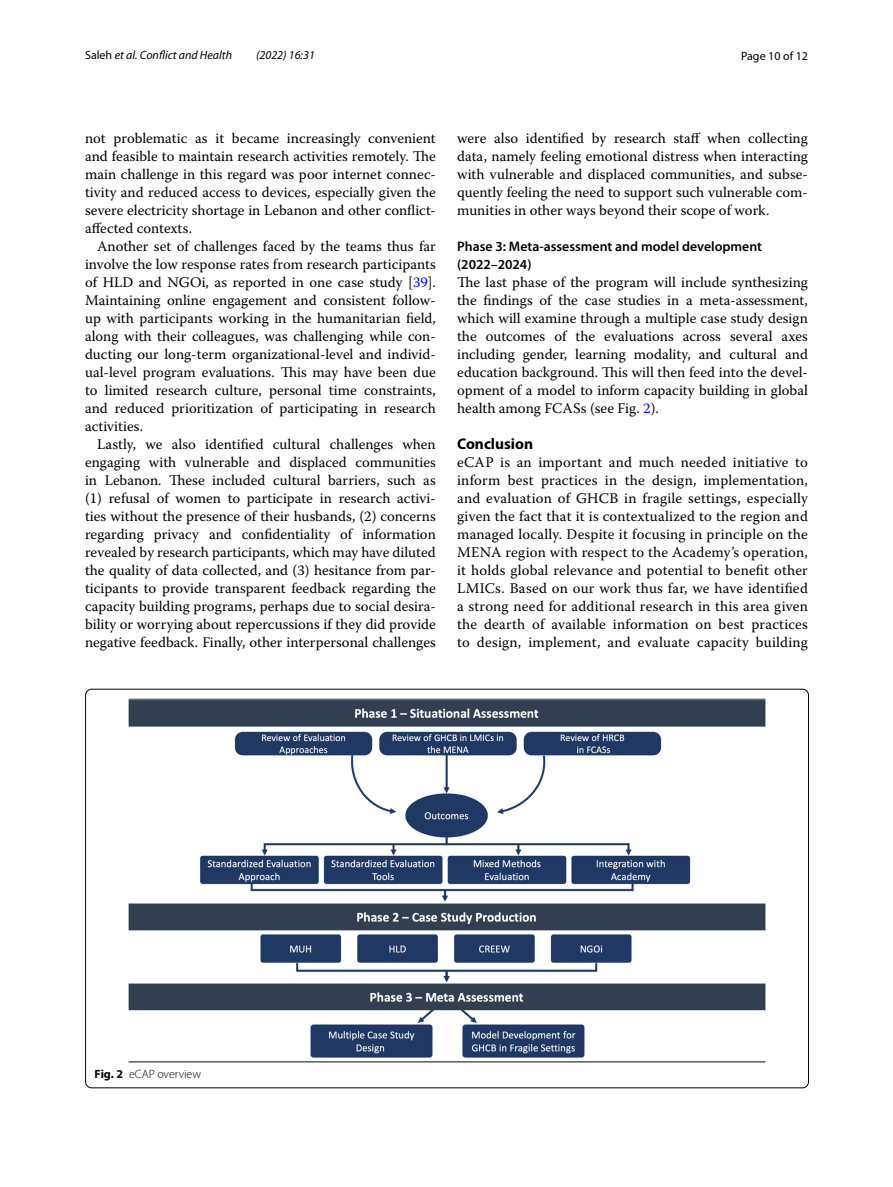
<style>
.page{position:relative;width:893px;height:1187px;background:#fff}
.page>*{position:absolute;margin:0;border:0;box-sizing:border-box;transform-origin:0 0}
.t1{font:700 15.45px "Myriad Pro";color:#000}
.t2{font:14.7px/18px "Warnock Pro";color:#000;text-align:justify}
.t3{font:600 13.8px/18px "Myriad Pro";color:#000}
.t4{font:italic 12px "Myriad Pro";color:#000}
.t5{font:300 12px "Myriad Pro";color:#000}
.t6{font:12px "Myriad Pro";color:#000}
.s1{font-style:normal}
.s2{color:#00f}
.s3{font-weight:700}
</style>
<div class="page">
<img style="left:128px;top:698px;width:638px;height:364px">
<p class="t4" style="left:85px;top:48px;width:149px"><span class="s1">Saleh</span> et al. Conflict and Health</p>
<p class="t4" style="left:256px;top:48px;width:60px">(2022) 16:31</p>
<p class="t6" style="left:741px;top:48px;width:68px">Page 10 of 12</p>
<p class="t2" style="left:85px;top:128px;width:352px">not problematic as it became increasingly convenient and feasible to maintain research activities remotely. The main challenge in this regard was poor internet connec&shy;tivity and reduced access to devices, especially given the severe electricity shortage in Lebanon and other conflict&shy;affected contexts.</p>
<p class="t2" style="left:85px;top:236px;width:352px;text-indent:12px">Another set of challenges faced by the teams thus far involve the low response rates from research participants of HLD and NGOi, as reported in one case study [<span class="s2">39</span>].<br>Maintaining online engagement and consistent follow&shy;up with participants working in the humanitarian field, along with their colleagues, was challenging while con&shy;ducting our long-term organizational-level and individ&shy;ual-level program evaluations. This may have been due to limited research culture, personal time constraints, and reduced prioritization of participating in research activities.</p>
<p class="t2" style="left:85px;top:434px;width:352px;text-indent:12px">Lastly, we also identified cultural challenges when engaging with vulnerable and displaced communities in Lebanon. These included cultural barriers, such as (1) refusal of women to participate in research activi&shy;ties without the presence of their husbands, (2) concerns regarding privacy and confidentiality of information revealed by research participants, which may have diluted the quality of data collected, and (3) hesitance from par&shy;ticipants to provide transparent feedback regarding the capacity building programs, perhaps due to social desira&shy;bility or worrying about repercussions if they did provide negative feedback. Finally, other interpersonal challenges</p>
<p class="t2" style="left:457px;top:128px;width:352px">were also identified by research staff when collecting data, namely feeling emotional distress when interacting with vulnerable and displaced communities, and subse&shy;quently feeling the need to support such vulnerable com&shy;munities in other ways beyond their scope of work.</p>
<p class="t3" style="left:457px;top:237px;width:306px">Phase 3: Meta‑assessment and model development (2022–2024)</p>
<p class="t2" style="left:457px;top:272px;width:352px">The last phase of the program will include synthesizing the findings of the case studies in a meta-assessment, which will examine through a multiple case study design the outcomes of the evaluations across several axes including gender, learning modality, and cultural and education background. This will then feed into the devel&shy;opment of a model to inform capacity building in global health among FCASs (see Fig. <span class="s2">2</span>).</p>
<p class="t1" style="left:457px;top:433px;width:77px">Conclusion</p>
<p class="t2" style="left:457px;top:452px;width:352px">eCAP is an important and much needed initiative to inform best practices in the design, implementation, and evaluation of GHCB in fragile settings, especially given the fact that it is contextualized to the region and managed locally. Despite it focusing in principle on the MENA region with respect to the Academy’s operation, it holds global relevance and potential to benefit other LMICs. Based on our work thus far, we have identified a strong need for additional research in this area given the dearth of available information on best practices to design, implement, and evaluate capacity building</p>
<p class="t5" style="left:95px;top:1066px;width:108px"><span class="s3">Fig. 2</span> eCAP overview</p>
</div>
